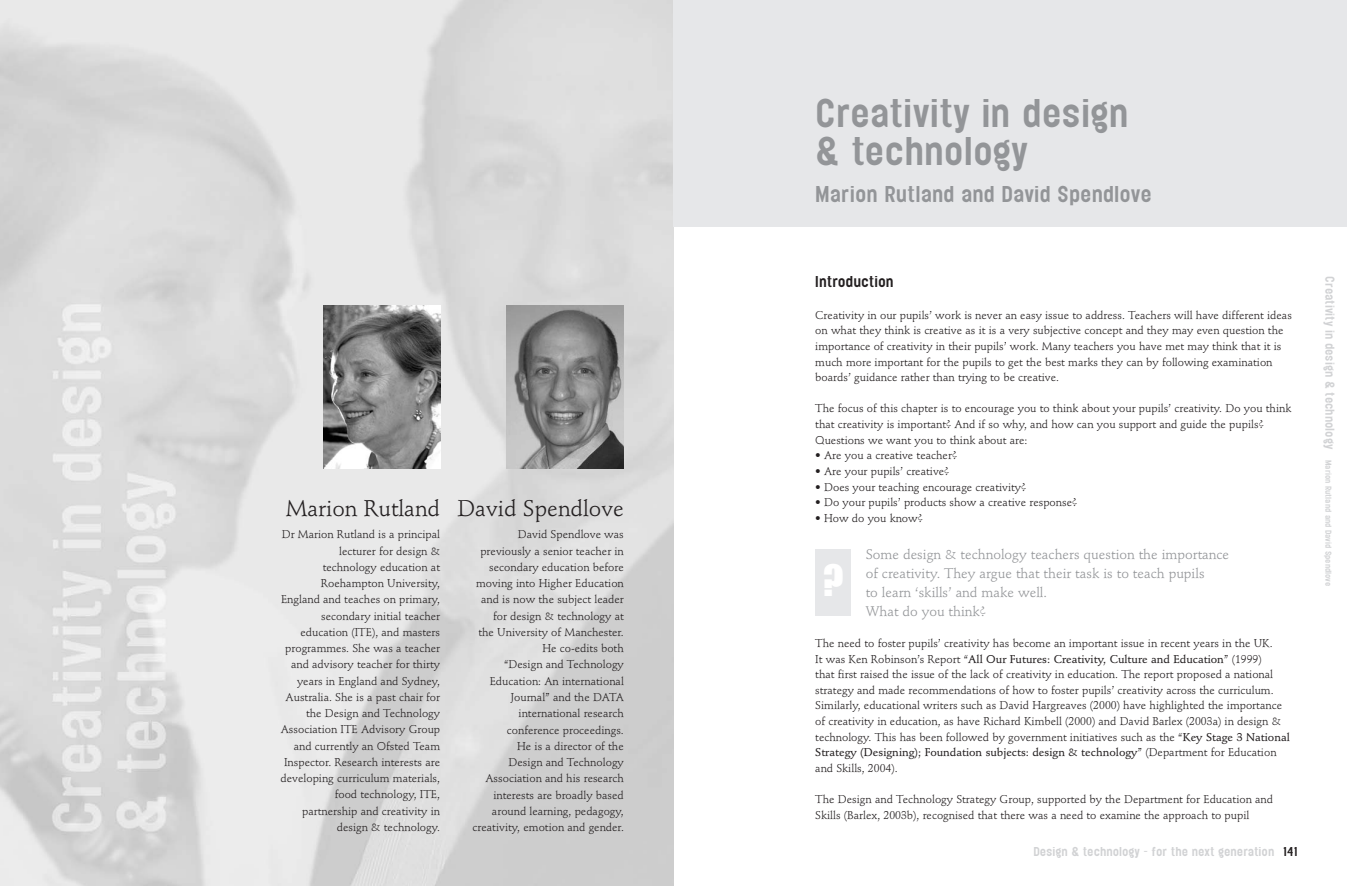
<style>
.page{position:relative;width:1347px;height:886px;background:#fff}
.page>*{position:absolute;margin:0;border:0;box-sizing:border-box;transform-origin:0 0}
.t1{font:40px "Impact";color:#fff}
.t2{font:500 35px/37.5px "Elephant";color:#939598}
.t3{font:22.5px "Stempel Schneidler";color:#231f20}
.t4{font:500 20px "Elephant";color:#939598}
.t5{font:13.75px/18.8px "Stempel Schneidler";color:#939598}
.t6{font:500 13.75px "Elephant";color:#231f20}
.t7{font:11.25px/16.2px "Stempel Schneidler";color:#231f20}
.t8{font:500 11.25px "Elephant";color:#d1d2d4}
.t9{font:500 7.5px "Elephant";color:#d1d2d4}
.s1{font-weight:500}
.s2{color:#231f20}
.s3{font-size:11.25px}
</style>
<div class="page">
<img style="left:0;top:0;width:673px;height:886px">
<img style="left:323px;top:305px;width:117px;height:163px">
<img style="left:507px;top:305px;width:117px;height:163px">
<div style="left:673px;top:0;width:673px;height:227px;background:#e6e7e9"></div>
<div style="left:815px;top:549px;width:35px;height:66px;background:#e6e7e9"></div>
<h3 class="t3" style="left:286px;top:499px;width:156px">Marion Rutland</h3>
<p class="t7" style="left:280px;top:527px;width:161px;text-align:right">Dr Marion Rutland is a principal lecturer for design &amp;<br>technology education at<br>Roehampton University,<br>England and teaches on primary, secondary initial teacher education (ITE), and masters programmes. She was a teacher and advisory teacher for thirty years in England and Sydney,<br>Australia. She is a past chair for the Design and Technology<br>Association ITE Advisory Group and currently an Ofsted Team<br>Inspector. Research interests are developing curriculum materials, food technology, ITE, partnership and creativity in design &amp; technology.</p>
<h3 class="t3" style="left:457px;top:499px;width:168px">David Spendlove</h3>
<p class="t7" style="left:472px;top:527px;width:153px;text-align:right">David Spendlove was previously a senior teacher in secondary education before moving into Higher Education and is now the subject leader for design &amp; technology at<br>the University of Manchester.<br>He co-edits both<br>“Design and Technology<br>Education: An international<br>Journal” and the DATA international research conference proceedings.<br>He is a director of the<br>Design and Technology<br>Association and his research interests are broadly based around learning, pedagogy, creativity, emotion and gender.</p>
<h2 class="t2" style="left:815px;top:97px;width:315px">Creativity in design &amp; technology</h2>
<h3 class="t4" style="left:815px;top:186px;width:338px">Marion Rutland and David Spendlove</h3>
<p class="t6" style="left:815px;top:276px;width:80px">Introduction</p>
<p class="t7" style="left:815px;top:308px;width:478px;line-height:15.6px">Creativity in our pupils’ work is never an easy issue to address. Teachers will have different ideas on what they think is creative as it is a very subjective concept and they may even question the importance of creativity in their pupils’ work. Many teachers you have met may think that it is much more important for the pupils to get the best marks they can by following examination boards’ guidance rather than trying to be creative.</p>
<p class="t7" style="left:815px;top:402px;width:477px;line-height:15.6px">The focus of this chapter is to encourage you to think about your pupils’ creativity. Do you think that creativity is important? And if so why, and how can you support and guide the pupils?<br>Questions we want you to think about are:</p>
<p class="t7" style="left:815px;top:448px;width:143px">• Are you a creative teacher?</p>
<p class="t7" style="left:815px;top:464px;width:136px">• Are your pupils’ creative?</p>
<p class="t7" style="left:815px;top:480px;width:213px">• Does your teaching encourage creativity?</p>
<p class="t7" style="left:815px;top:495px;width:263px">• Do your pupils’ products show a creative response?</p>
<p class="t7" style="left:815px;top:511px;width:109px">• How do you know?</p>
<p class="t5" style="left:865px;top:546px;width:365px">Some design &amp; technology teachers question the importance of creativity. They argue that their task is to teach pupils<br>to learn ‘skills’ and make well.<br>What do you think?</p>
<p class="t7" style="left:815px;top:636px;width:476px;line-height:15.6px">The need to foster pupils’ creativity has become an important issue in recent years in the UK.<br>It was Ken Robinson’s Report “<span class="s1">All Our Futures: Creativity, Culture and Education</span>” (1999)<br>that first raised the issue of the lack of creativity in education. The report proposed a national strategy and made recommendations of how to foster pupils’ creativity across the curriculum.<br>Similarly, educational writers such as David Hargreaves (2000) have highlighted the importance of creativity in education, as have Richard Kimbell (2000) and David Barlex (2003a) in design &amp; technology. This has been followed by government initiatives such as the “<span class="s1">Key Stage 3 National Strategy (Designing); Foundation subjects: design &amp; technology</span>” (Department for Education and Skills, 2004).</p>
<p class="t7" style="left:815px;top:792px;width:459px;line-height:15.6px">The Design and Technology Strategy Group, supported by the Department for Education and<br>Skills (Barlex, 2003b), recognised that there was a need to examine the approach to pupil</p>
<h1 class="t1" style="left:822px;top:559px;width:22px">?</h1>
<p class="t8" style="left:1033px;top:847px;width:265px">Design &amp; technology - for the next generation <span class="s2">141</span></p>
<p class="t9" style="left:1331px;top:276px;width:311px;rotate:90deg"><span class="s3">Creativity in design &amp; technology</span> Marion Rutland and David Spendlove</p>
</div>
